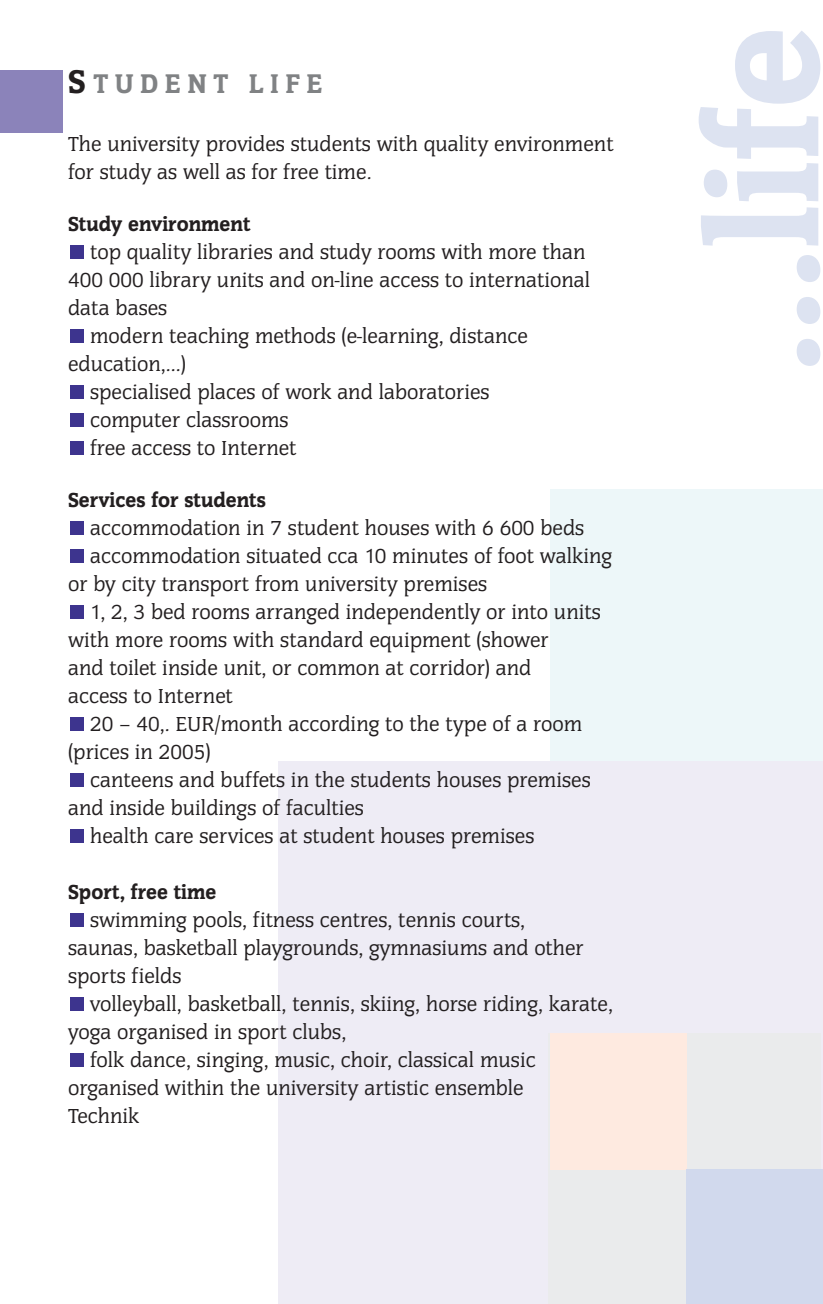
<style>
.page{position:relative;width:823px;height:1304px;background:#fff}
.page>*{position:absolute;margin:0;border:0;box-sizing:border-box;transform-origin:0 0}
.t1{font:900 160px "Congress TCE";color:#dde3f1}
.t2{font:900 28px "Congress TCE";letter-spacing:.23em;color:#808284}
.t3{font:21px/28px "Congress TCE";color:#231f20}
.t4{font:900 21px "Congress TCE";color:#231f20}
.s1{font-size:34px;color:#231f20}
</style>
<div class="page">
<div style="left:550px;top:489px;width:272px;height:273px;background:#edf7f9"></div>
<div style="left:278px;top:762px;width:544px;height:542px;background:#eeecf5"></div>
<div style="left:548px;top:1034px;width:272px;height:270px;background:#eaebec"></div>
<div style="left:550px;top:1034px;width:136px;height:136px;background:#feeae0"></div>
<div style="left:686px;top:1170px;width:136px;height:134px;background:#d1d9ed"></div>
<div style="left:70px;top:1054px;width:13px;height:13px;background:#3d348e"></div>
<div style="left:70px;top:998px;width:13px;height:13px;background:#3d348e"></div>
<div style="left:70px;top:914px;width:13px;height:13px;background:#3d348e"></div>
<div style="left:70px;top:830px;width:13px;height:13px;background:#3d348e"></div>
<div style="left:70px;top:774px;width:13px;height:13px;background:#3d348e"></div>
<div style="left:70px;top:718px;width:13px;height:13px;background:#3d348e"></div>
<div style="left:70px;top:606px;width:13px;height:13px;background:#3d348e"></div>
<div style="left:70px;top:550px;width:13px;height:13px;background:#3d348e"></div>
<div style="left:70px;top:522px;width:13px;height:13px;background:#3d348e"></div>
<div style="left:70px;top:442px;width:13px;height:13px;background:#3d348e"></div>
<div style="left:70px;top:414px;width:13px;height:13px;background:#3d348e"></div>
<div style="left:70px;top:386px;width:13px;height:13px;background:#3d348e"></div>
<div style="left:70px;top:330px;width:13px;height:13px;background:#3d348e"></div>
<div style="left:70px;top:246px;width:13px;height:13px;background:#3d348e"></div>
<div style="left:0;top:70px;width:62px;height:62px;background:#8b83ba"></div>
<p class="t2" style="left:68px;top:70px;width:256px"><span class="s1">S</span>TUDENT LIFE</p>
<p class="t3" style="left:68px;top:130px;width:546px">The university provides students with quality environment for study as well as for free time.</p>
<p class="t4" style="left:68px;top:214px;width:184px">Study environment</p>
<p class="t3" style="left:90px;top:238px;width:496px">top quality libraries and study rooms with more than</p>
<p class="t3" style="left:68px;top:266px;width:523px">400 000 library units and on-line access to international</p>
<p class="t3" style="left:68px;top:294px;width:101px">data bases</p>
<p class="t3" style="left:90px;top:322px;width:439px">modern teaching methods (e-learning, distance</p>
<p class="t3" style="left:68px;top:350px;width:119px">education,...)</p>
<p class="t3" style="left:90px;top:378px;width:401px">specialised places of work and laboratories</p>
<p class="t3" style="left:90px;top:406px;width:200px">computer classrooms</p>
<p class="t3" style="left:90px;top:434px;width:207px">free access to Internet</p>
<p class="t4" style="left:68px;top:490px;width:199px">Services for students</p>
<p class="t3" style="left:90px;top:514px;width:495px">accommodation in 7 student houses with 6 600 beds</p>
<p class="t3" style="left:90px;top:542px;width:523px">accommodation situated cca 10 minutes of foot walking</p>
<p class="t3" style="left:68px;top:570px;width:420px">or by city transport from university premises</p>
<p class="t3" style="left:90px;top:598px;width:512px">1, 2, 3 bed rooms arranged independently or into units</p>
<p class="t3" style="left:68px;top:626px;width:482px">with more rooms with standard equipment (shower</p>
<p class="t3" style="left:68px;top:654px;width:464px">and toilet inside unit, or common at corridor) and</p>
<p class="t3" style="left:68px;top:682px;width:166px">access to Internet</p>
<p class="t3" style="left:90px;top:710px;width:493px">20 – 40,. EUR/month according to the type of a room</p>
<p class="t3" style="left:68px;top:738px;width:144px">(prices in 2005)</p>
<p class="t3" style="left:90px;top:766px;width:502px">canteens and buffets in the students houses premises</p>
<p class="t3" style="left:68px;top:794px;width:297px">and inside buildings of faculties</p>
<p class="t3" style="left:90px;top:822px;width:445px">health care services at student houses premises</p>
<p class="t4" style="left:68px;top:882px;width:150px">Sport, free time</p>
<p class="t3" style="left:90px;top:906px;width:436px">swimming pools, fitness centres, tennis courts,</p>
<p class="t3" style="left:68px;top:934px;width:517px">saunas, basketball playgrounds, gymnasiums and other</p>
<p class="t3" style="left:68px;top:962px;width:115px">sports fields</p>
<p class="t3" style="left:90px;top:990px;width:524px">volleyball, basketball, tennis, skiing, horse riding, karate,</p>
<p class="t3" style="left:68px;top:1018px;width:279px">yoga organised in sport clubs,</p>
<p class="t3" style="left:90px;top:1046px;width:447px">folk dance, singing, music, choir, classical music</p>
<p class="t3" style="left:68px;top:1074px;width:457px">organised within the university artistic ensemble</p>
<p class="t3" style="left:68px;top:1102px;width:73px">Technik</p>
<p class="t1" style="left:688px;top:373px;width:349px;rotate:-90deg">...life</p>
</div>
